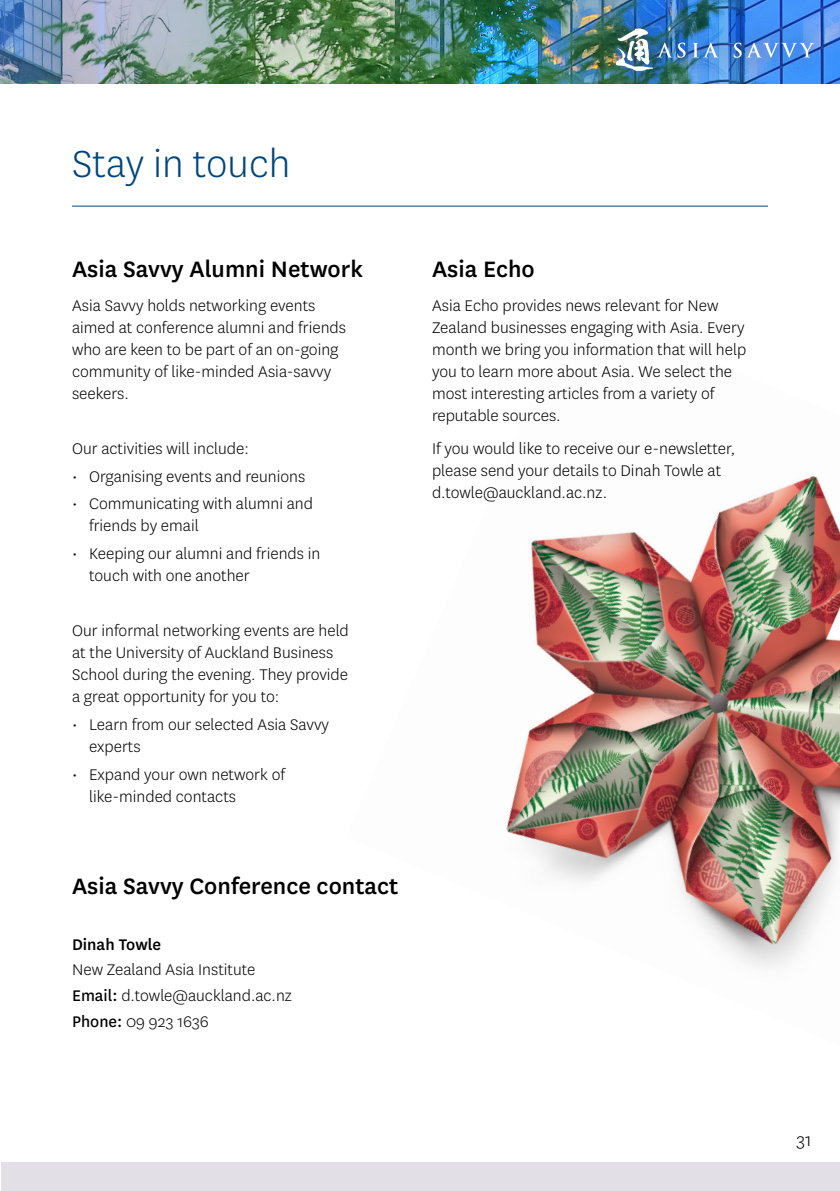
<style>
.page{position:relative;width:840px;height:1191px;background:#fff}
.page>*{position:absolute;margin:0;border:0;box-sizing:border-box;transform-origin:0 0}
.t1{font:300 44px "National";color:#00457c}
.t2{font:500 26px "National";color:#000}
.t3{font:300 20px "National";color:#000}
.t4{font:300 18px/22px "National";color:#000}
.t5{font:500 18px "National";color:#000}
.s1{font-weight:400}
</style>
<div class="page">
<div style="left:1px;top:1162px;width:838px;height:29px;background:#e2e0e6"></div>
<img style="left:0;top:0;width:839px;height:84px">
<div style="left:593px;top:4px;width:241px;height:90px;background:#23243d;opacity:.75"></div>
<img style="left:615px;top:28px;width:70px;height:43px">
<svg style="left:692px;top:43px;width:26px;height:14px"></svg>
<svg style="left:733px;top:43px;width:81px;height:15px"></svg>
<img style="left:506px;top:476px;width:333px;height:492px">
<hr style="left:72px;top:206px;width:695px;height:1px;background:#00457c">
<h1 class="t1" style="left:72px;top:136px;width:220px">Stay in touch</h1>
<h2 class="t2" style="left:72px;top:251px;width:292px">Asia Savvy Alumni Network</h2>
<p class="t4" style="left:72px;top:293px;width:275px">Asia Savvy holds networking events aimed at conference alumni and friends who are keen to be part of an on-going community of like-minded Asia-savvy seekers.</p>
<p class="t4" style="left:72px;top:437px;width:178px">Our activities will include:</p>
<p class="t4" style="left:72px;top:464px;width:234px">• Organising events and reunions</p>
<p class="t4" style="left:89px;top:492px;width:225px;text-indent:-17px">• Communicating with alumni and friends by email</p>
<p class="t4" style="left:89px;top:542px;width:232px;text-indent:-17px">• Keeping our alumni and friends in touch with one another</p>
<p class="t4" style="left:72px;top:619px;width:278px">Our informal networking events are held at the University of Auckland Business School during the evening. They provide a great opportunity for you to:</p>
<p class="t4" style="left:89px;top:713px;width:241px;text-indent:-17px">• Learn from our selected Asia Savvy experts</p>
<p class="t4" style="left:89px;top:762px;width:197px;text-indent:-17px">• Expand your own network of like-minded contacts</p>
<h2 class="t2" style="left:72px;top:868px;width:327px">Asia Savvy Conference contact</h2>
<p class="t5" style="left:72px;top:932px;width:90px">Dinah Towle</p>
<p class="t4" style="left:72px;top:956px;width:221px;line-height:25.6px">New Zealand Asia Institute<br><span class="s1">Email:</span> d.towle@auckland.ac.nz<br><span class="s1">Phone:</span> 09 923 1636</p>
<h2 class="t2" style="left:432px;top:251px;width:104px">Asia Echo</h2>
<p class="t4" style="left:432px;top:293px;width:316px">Asia Echo provides news relevant for New Zealand businesses engaging with Asia. Every month we bring you information that will help you to learn more about Asia. We select the most interesting articles from a variety of reputable sources.</p>
<p class="t4" style="left:432px;top:437px;width:304px">If you would like to receive our e-newsletter, please send your details to Dinah Towle at d.towle@auckland.ac.nz.</p>
<p class="t3" style="left:795px;top:1127px;width:17px">31</p>
</div>
